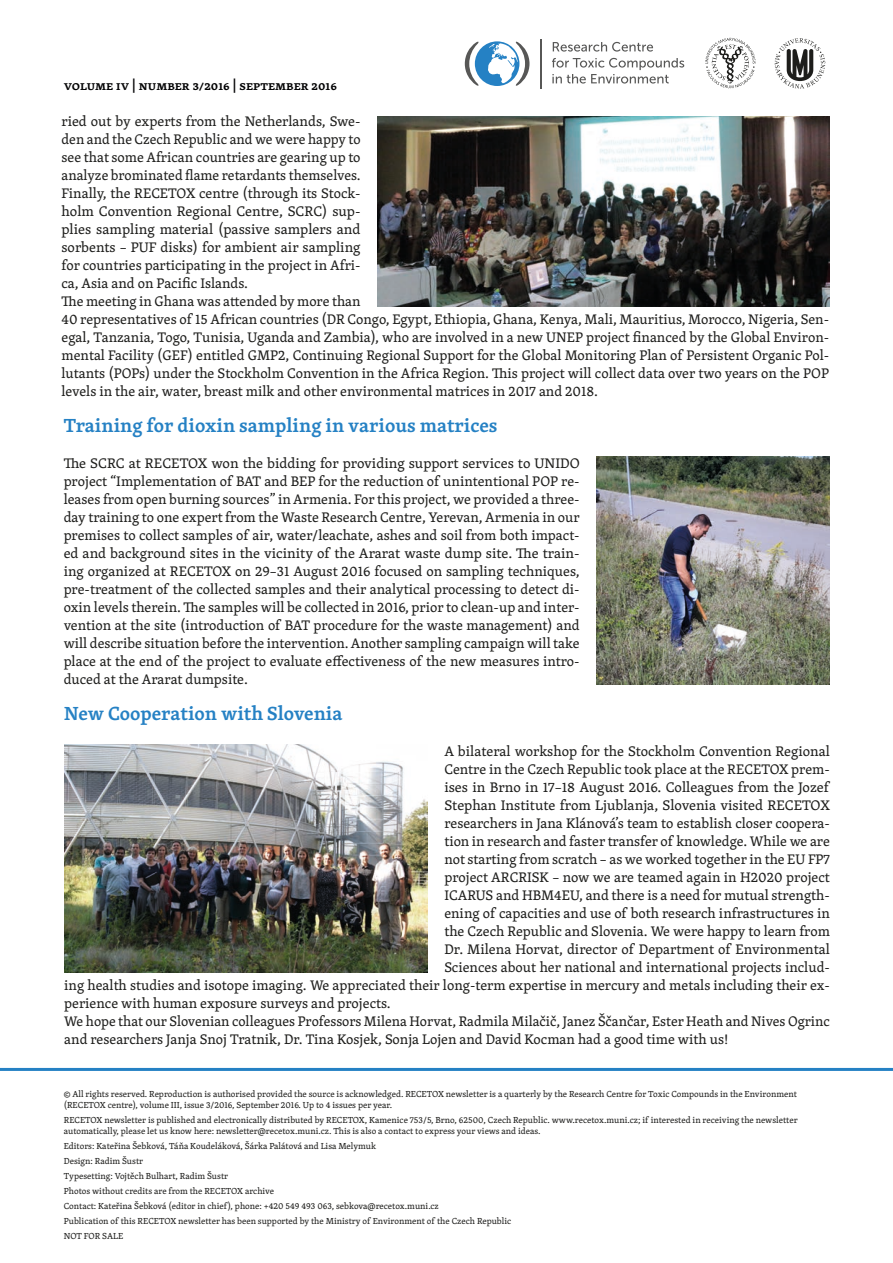
<style>
.page{position:relative;width:893px;height:1263px;background:#fff}
.page>*{position:absolute;margin:0;border:0;box-sizing:border-box;transform-origin:0 0}
.t1{font:600 19.5px "Skolar Latin Pro";color:#2581c4}
.t2{font:14.25px/18px "Skolar Latin Pro";color:#1d1d1b;text-align:justify}
.t3{font:600 13.5px "Skolar Latin Pro";color:#020203}
.t4{font:9px/10.8px "Skolar PE";color:#1d1d1b}
</style>
<div class="page">
<svg style="left:705px;top:38px;width:51px;height:50px"></svg>
<svg style="left:775px;top:38px;width:50px;height:51px"></svg>
<hr style="left:540px;top:39px;width:1px;height:50px;background:#575756">
<svg style="left:465px;top:41px;width:64px;height:45px"></svg>
<svg style="left:553px;top:42px;width:100px;height:10px"></svg>
<svg style="left:552px;top:58px;width:132px;height:26px"></svg>
<img style="left:378px;top:116px;width:451px;height:190px">
<img style="left:597px;top:457px;width:232px;height:227px">
<img style="left:64px;top:745px;width:363px;height:227px">
<hr style="left:0;top:1068px;width:893px;height:3px;background:#2581c4">
<p class="t3" style="left:64px;top:75px;width:214px">Volume IV | number 3/2016 | SEPTEMBER</p>
<p class="t3" style="left:312px;top:75px;width:27px">2016</p>
<p class="t2" style="left:62px;top:112px;width:301px">ried out by experts from the Netherlands, Swe&shy;den and the Czech Republic and we were happy to see that some African countries are gearing up to analyze brominated flame retardants themselves.</p>
<p class="t2" style="left:62px;top:184px;width:301px">Finally, the RECETOX centre (through its Stock&shy;holm Convention Regional Centre, SCRC) sup&shy;plies sampling material (passive samplers and sorbents – PUF disks) for ambient air sampling for countries participating in the project in Afri&shy;ca, Asia and on Pacific Islands.</p>
<p class="t2" style="left:62px;top:292px;width:769px;text-align:left">The meeting in Ghana was attended by more than<br>40 representatives of 15 African countries (DR Congo, Egypt, Ethiopia, Ghana, Kenya, Mali, Mauritius, Morocco, Nigeria, Sen&shy;egal, Tanzania, Togo, Tunisia, Uganda and Zambia), who are involved in a new UNEP project financed by the Global Environ&shy;mental Facility (GEF) entitled GMP2, Continuing Regional Support for the Global Monitoring Plan of Persistent Organic Pol&shy;lutants (POPs) under the Stockholm Convention in the Africa Region. This project will collect data over two years on the POP levels in the air, water, breast milk and other environmental matrices in 2017 and 2018.</p>
<h1 class="t1" style="left:64px;top:410px;width:435px">Training for dioxin sampling in various matrices</h1>
<p class="t2" style="left:64px;top:454px;width:518px">The SCRC at RECETOX won the bidding for providing support services to UNIDO project “Implementation of BAT and BEP for the reduction of unintentional POP re&shy;leases from open burning sources” in Armenia. For this project, we provided a three&shy;day training to one expert from the Waste Research Centre, Yerevan, Armenia in our premises to collect samples of air, water/leachate, ashes and soil from both impact&shy;ed and background sites in the vicinity of the Ararat waste dump site. The train&shy;ing organized at RECETOX on 29–31 August 2016 focused on sampling techniques, pre-treatment of the collected samples and their analytical processing to detect di&shy;oxin levels therein. The samples will be collected in 2016, prior to clean-up and inter&shy;vention at the site (introduction of BAT procedure for the waste management) and will describe situation before the intervention. Another sampling campaign will take place at the end of the project to evaluate effectiveness of the new measures intro&shy;duced at the Ararat dumpsite.</p>
<h1 class="t1" style="left:64px;top:698px;width:280px">New Cooperation with Slovenia</h1>
<p class="t2" style="left:444px;top:742px;width:387px">A bilateral workshop for the Stockholm Convention Regional</p>
<p class="t2" style="left:444px;top:760px;width:387px">Centre in the Czech Republic took place at the RECETOX prem-</p>
<p class="t2" style="left:444px;top:778px;width:386px">ises in Brno in 17–18 August 2016. Colleagues from the Jozef</p>
<p class="t2" style="left:444px;top:796px;width:387px">Stephan Institute from Ljublanja, Slovenia visited RECETOX</p>
<p class="t2" style="left:444px;top:814px;width:387px">researchers in Jana Klánová’s team to establish closer coopera-</p>
<p class="t2" style="left:444px;top:832px;width:387px">tion in research and faster transfer of knowledge. While we are</p>
<p class="t2" style="left:444px;top:850px;width:387px">not starting from scratch – as we worked together in the EU FP7</p>
<p class="t2" style="left:444px;top:868px;width:387px">project ARCRISK – now we are teamed again in H2020 project</p>
<p class="t2" style="left:444px;top:886px;width:387px">ICARUS and HBM4EU, and there is a need for mutual strength-</p>
<p class="t2" style="left:444px;top:904px;width:387px">ening of capacities and use of both research infrastructures in</p>
<p class="t2" style="left:444px;top:922px;width:387px">the Czech Republic and Slovenia. We were happy to learn from</p>
<p class="t2" style="left:444px;top:940px;width:387px">Dr. Milena Horvat, director of Department of Environmental</p>
<p class="t2" style="left:444px;top:958px;width:387px">Sciences about her national and international projects includ-</p>
<p class="t2" style="left:64px;top:976px;width:767px">ing health studies and isotope imaging. We appreciated their long-term expertise in mercury and metals including their ex-</p>
<p class="t2" style="left:64px;top:994px;width:328px">perience with human exposure surveys and projects.</p>
<p class="t2" style="left:64px;top:1012px;width:767px">We hope that our Slovenian colleagues Professors Milena Horvat, Radmila Milačič, Janez Ščančar, Ester Heath and Nives Ogrinc and researchers Janja Snoj Tratnik, Dr. Tina Kosjek, Sonja Lojen and David Kocman had a good time with us!</p>
<p class="t4" style="left:64px;top:1089px;width:735px">© All rights reserved. Reproduction is authorised provided the source is acknowledged. RECETOX newsletter is a quarterly by the Research Centre for Toxic Compounds in the Environment (RECETOX centre), volume III, issue 3/2016, September 2016. Up to 4 issues per year.</p>
<p class="t4" style="left:64px;top:1114px;width:735px">RECETOX newsletter is published and electronically distributed by RECETOX, Kamenice 753/5, Brno, 62500, Czech Republic. www.recetox.muni.cz; if interested in receiving the newsletter automatically, please let us know here: newsletter@recetox.muni.cz. This is also a contact to express your views and ideas.</p>
<p class="t4" style="left:64px;top:1140px;width:314px">Editors: Kateřina Šebková, Táňa Koudeláková, Šárka Palátová and Lisa Melymuk</p>
<p class="t4" style="left:64px;top:1155px;width:81px">Design: Radim Šustr</p>
<p class="t4" style="left:64px;top:1170px;width:166px">Typesetting: Vojtěch Bulhart, Radim Šustr</p>
<p class="t4" style="left:64px;top:1185px;width:212px">Photos without credits are from the RECETOX archive</p>
<p class="t4" style="left:64px;top:1200px;width:377px">Contact: Kateřina Šebková (editor in chief), phone: +420 549 493 063, sebkova@recetox.muni.cz</p>
<p class="t4" style="left:64px;top:1216px;width:449px">Publication of this RECETOX newsletter has been supported by the Ministry of Environment of the Czech Republic</p>
<p class="t4" style="left:64px;top:1231px;width:61px">NOT FOR SALE</p>
</div>
